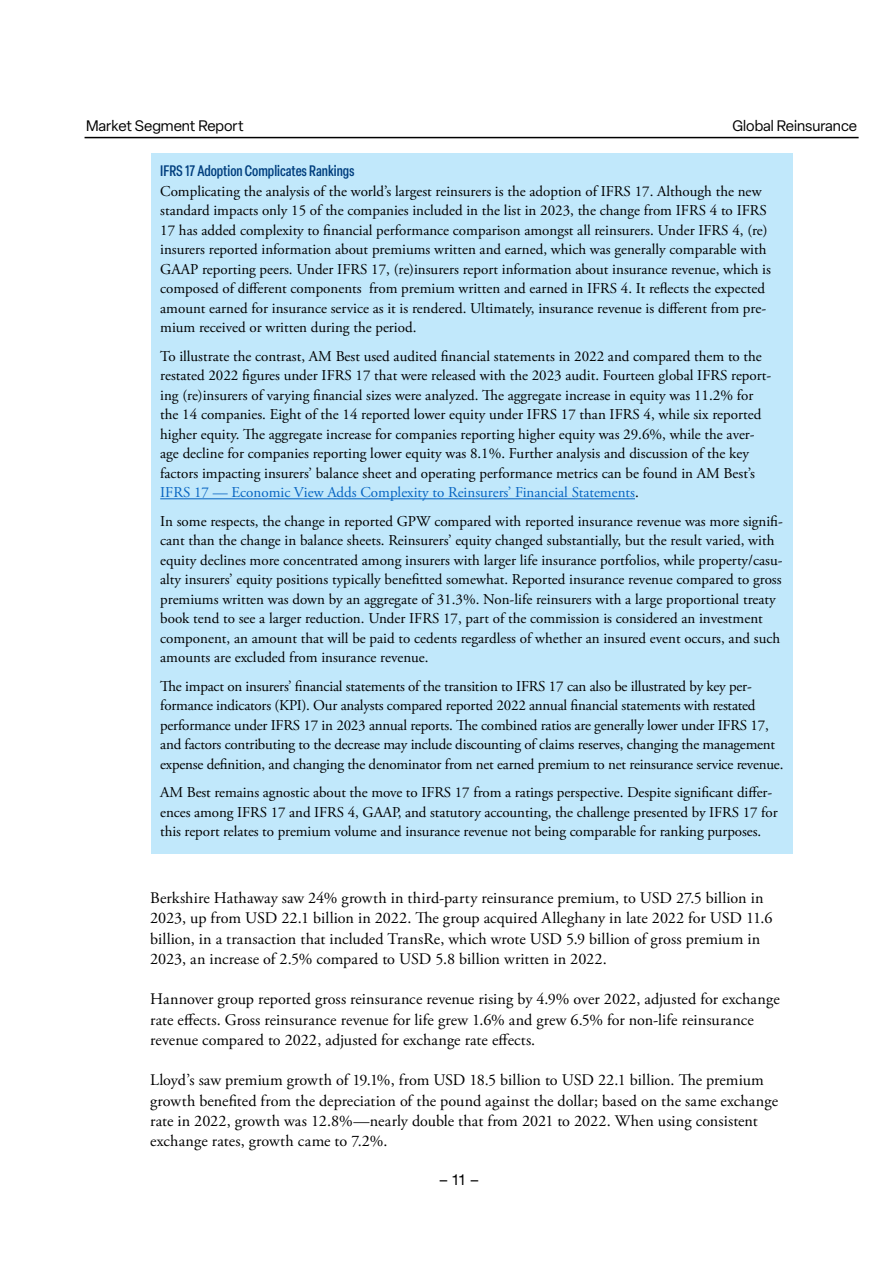
<style>
.page{position:relative;width:893px;height:1263px;background:#fff}
.page>*{position:absolute;margin:0;border:0;box-sizing:border-box;transform-origin:0 0}
.t1{font:16.2px/20.2px "Adobe Garamond Pro";letter-spacing:.005em;color:#000}
.t2{font:16.2px "Elza";color:#000}
.t3{font:15px/19.5px "Adobe Garamond Pro";color:#000}
.t4{font:15px "Elza";color:#000}
.t5{font:500 condensed 15px "Elza";color:#003e7e}
.t6{font:15px "Helvetica Neue";color:#000}
.s1{color:#0563c1}
</style>
<div class="page">
<hr style="left:85px;top:137px;width:774px;height:1px;background:#000">
<div style="left:151px;top:153px;width:642px;height:701px;background:#c1e8fb"></div>
<hr style="left:160px;top:498px;width:475px;height:1px;background:#0563c1">
<p class="t4" style="left:86px;top:116px;width:159px">Market Segment Report</p>
<p class="t4" style="left:733px;top:116px;width:126px">Global Reinsurance</p>
<p class="t5" style="left:160px;top:161px;width:196px">IFRS 17 Adoption Complicates Rankings</p>
<p class="t3" style="left:160px;top:182px;width:612px">Complicating the analysis of the world’s largest reinsurers is the adoption of IFRS 17. Although the new standard impacts only 15 of the companies included in the list in 2023, the change from IFRS 4 to IFRS 17 has added complexity to financial performance comparison amongst all reinsurers. Under IFRS 4, (re) insurers reported information about premiums written and earned, which was generally comparable with GAAP reporting peers. Under IFRS 17, (re)insurers report information about insurance revenue, which is composed of different components from premium written and earned in IFRS 4. It reflects the expected amount earned for insurance service as it is rendered. Ultimately, insurance revenue is different from pre&shy;mium received or written during the period.</p>
<p class="t3" style="left:160px;top:347px;width:613px">To illustrate the contrast, AM Best used audited financial statements in 2022 and compared them to the restated 2022 figures under IFRS 17 that were released with the 2023 audit. Fourteen global IFRS report&shy;ing (re)insurers of varying financial sizes were analyzed. The aggregate increase in equity was 11.2% for the 14 companies. Eight of the 14 reported lower equity under IFRS 17 than IFRS 4, while six reported higher equity. The aggregate increase for companies reporting higher equity was 29.6%, while the aver&shy;age decline for companies reporting lower equity was 8.1%. Further analysis and discussion of the key factors impacting insurers’ balance sheet and operating performance metrics can be found in AM Best’s <span class="s1">IFRS 17 — Economic View Adds Complexity to Reinsurers’ Financial Statements</span>.</p>
<p class="t3" style="left:160px;top:512px;width:624px">In some respects, the change in reported GPW compared with reported insurance revenue was more signifi&shy;cant than the change in balance sheets. Reinsurers’ equity changed substantially, but the result varied, with equity declines more concentrated among insurers with larger life insurance portfolios, while property/casu&shy;alty insurers’ equity positions typically benefitted somewhat. Reported insurance revenue compared to gross premiums written was down by an aggregate of 31.3%. Non-life reinsurers with a large proportional treaty book tend to see a larger reduction. Under IFRS 17, part of the commission is considered an investment component, an amount that will be paid to cedents regardless of whether an insured event occurs, and such amounts are excluded from insurance revenue.</p>
<p class="t3" style="left:160px;top:677px;width:625px">The impact on insurers’ financial statements of the transition to IFRS 17 can also be illustrated by key per&shy;formance indicators (KPI). Our analysts compared reported 2022 annual financial statements with restated performance under IFRS 17 in 2023 annual reports. The combined ratios are generally lower under IFRS 17, and factors contributing to the decrease may include discounting of claims reserves, changing the management expense definition, and changing the denominator from net earned premium to net reinsurance service revenue.</p>
<p class="t3" style="left:160px;top:783px;width:619px">AM Best remains agnostic about the move to IFRS 17 from a ratings perspective. Despite significant differ&shy;ences among IFRS 17 and IFRS 4, GAAP, and statutory accounting, the challenge presented by IFRS 17 for this report relates to premium volume and insurance revenue not being comparable for ranking purposes.</p>
<p class="t1" style="left:150px;top:888px;width:624px">Berkshire Hathaway saw 24% growth in third-party reinsurance premium, to USD 27.5 billion in 2023, up from USD 22.1 billion in 2022. The group acquired Alleghany in late 2022 for USD 11.6 billion, in a transaction that included TransRe, which wrote USD 5.9 billion of gross premium in 2023, an increase of 2.5% compared to USD 5.8 billion written in 2022.</p>
<p class="t1" style="left:150px;top:990px;width:631px">Hannover group reported gross reinsurance revenue rising by 4.9% over 2022, adjusted for exchange rate effects. Gross reinsurance revenue for life grew 1.6% and grew 6.5% for non-life reinsurance revenue compared to 2022, adjusted for exchange rate effects.</p>
<p class="t1" style="left:150px;top:1071px;width:629px">Lloyd’s saw premium growth of 19.1%, from USD 18.5 billion to USD 22.1 billion. The premium growth benefited from the depreciation of the pound against the dollar; based on the same exchange rate in 2022, growth was 12.8%—nearly double that from 2021 to 2022. When using consistent exchange rates, growth came to 7.2%.</p>
<p class="t6" style="left:440px;top:1171px;width:40px">– 11 –</p>
<p class="t2" style="left:454px;top:1170px;width:37px">– 3 –</p>
</div>
